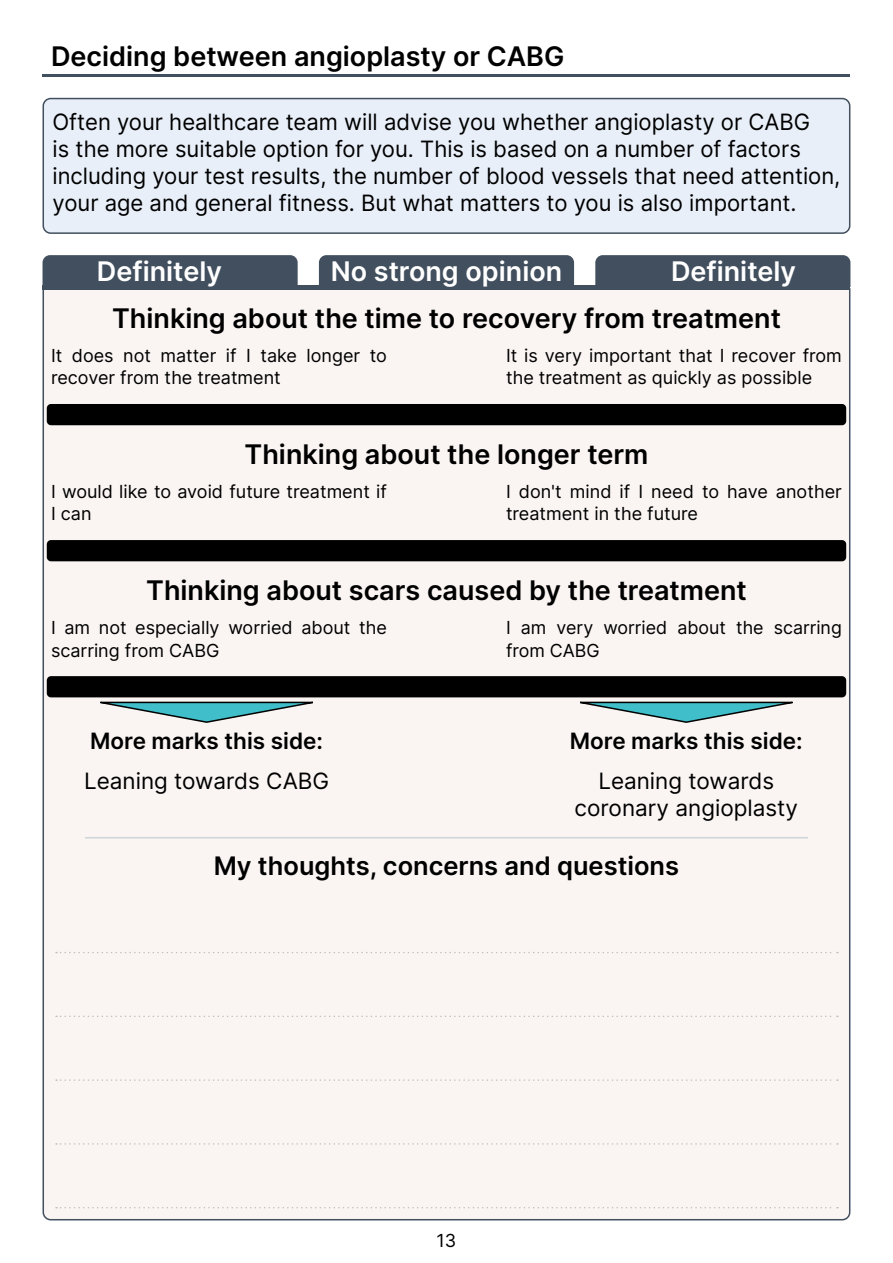
<style>
.page{position:relative;width:893px;height:1263px;background:#fff}
.page>*{position:absolute;margin:0;border:0;box-sizing:border-box;transform-origin:0 0}
.Subtitle{font:600 27px "Inter";color:#000}
.t1{font:600 27px "Inter";color:#fff}
.Minor_subhead{font:600 25.5px "Inter";color:#000}
.Main_para{font:22.5px/27px "Inter";color:#000}
.Main_para-2{font:600 22.5px "Inter";color:#000}
.Scale_text{font:18px/22.5px "Inter";color:#000}
</style>
<div class="page">
<hr style="left:43px;top:74px;width:807px;height:3px;background:#424f5e">
<div style="left:43px;top:99px;width:807px;height:134px;background:#e8eff9;border-radius:7px"></div>
<div style="left:43px;top:98px;width:807px;height:136px;border:2px solid #424f5e;border-radius:7px"></div>
<div style="left:42px;top:287px;width:809px;height:934px;background:#faf5f3"></div>
<div style="left:47px;top:404px;width:799px;height:21px;background:#000;border-radius:4px"></div>
<div style="left:47px;top:540px;width:799px;height:21px;background:#000;border-radius:4px"></div>
<div style="left:47px;top:676px;width:799px;height:21px;background:#000;border-radius:4px"></div>
<hr style="left:85px;top:837px;width:723px;height:1px;background:#d0d3d7">
<svg style="left:56px;top:952px;width:782px;height:1px"></svg>
<svg style="left:84px;top:701px;width:245px;height:23px"></svg>
<svg style="left:564px;top:701px;width:245px;height:23px"></svg>
<div style="left:595px;top:255px;width:255px;height:30px;background:#424f5e"></div>
<div style="left:43px;top:255px;width:255px;height:30px;background:#424f5e"></div>
<hr style="left:43px;top:285px;width:807px;height:4px;background:#424f5e">
<div style="left:319px;top:255px;width:255px;height:30px;background:#424f5e"></div>
<svg style="left:56px;top:1015px;width:782px;height:2px"></svg>
<svg style="left:56px;top:1079px;width:782px;height:2px"></svg>
<svg style="left:56px;top:1143px;width:782px;height:2px"></svg>
<svg style="left:56px;top:1207px;width:782px;height:1px"></svg>
<p class="Subtitle" style="left:51px;top:36px;width:515px">Deciding between angioplasty or CABG</p>
<p class="Main_para" style="left:53px;top:107px;width:789px">Often your healthcare team will advise you whether angioplasty or CABG<br>is the more suitable option for you. This is based on a number of factors including your test results, the number of blood vessels that need attention, your age and general fitness. But what matters to you is also important.</p>
<p class="t1" style="left:97px;top:252px;width:126px">Definitely</p>
<p class="t1" style="left:331px;top:252px;width:233px">No strong opinion</p>
<p class="t1" style="left:671px;top:252px;width:126px">Definitely</p>
<p class="Subtitle" style="left:112px;top:299px;width:670px">Thinking about the time to recovery from treatment</p>
<p class="Scale_text" style="left:51px;top:344px;width:337px">It does not matter if I take longer to recover from the treatment</p>
<p class="Scale_text" style="left:506px;top:344px;width:337px">It is very important that I recover from the treatment as quickly as possible</p>
<p class="Subtitle" style="left:245px;top:435px;width:405px">Thinking about the longer term</p>
<p class="Scale_text" style="left:51px;top:480px;width:337px">I would like to avoid future treatment if<br>I can</p>
<p class="Scale_text" style="left:506px;top:480px;width:337px">I don't mind if I need to have another treatment in the future</p>
<p class="Subtitle" style="left:146px;top:571px;width:602px">Thinking about scars caused by the treatment</p>
<p class="Scale_text" style="left:51px;top:616px;width:337px">I am not especially worried about the scarring from CABG</p>
<p class="Scale_text" style="left:506px;top:616px;width:337px">I am very worried about the scarring from CABG</p>
<p class="Main_para-2" style="left:90px;top:724px;width:234px">More marks this side:</p>
<p class="Main_para" style="left:84px;top:766px;width:247px">Leaning towards CABG</p>
<p class="Main_para-2" style="left:570px;top:724px;width:234px">More marks this side:</p>
<p class="Main_para" style="left:575px;top:766px;width:225px;text-align:center">Leaning towards coronary angioplasty</p>
<p class="Minor_subhead" style="left:214px;top:847px;width:467px">My thoughts, concerns and questions</p>
<p class="Scale_text" style="left:437px;top:1229px;width:21px">13</p>
</div>
